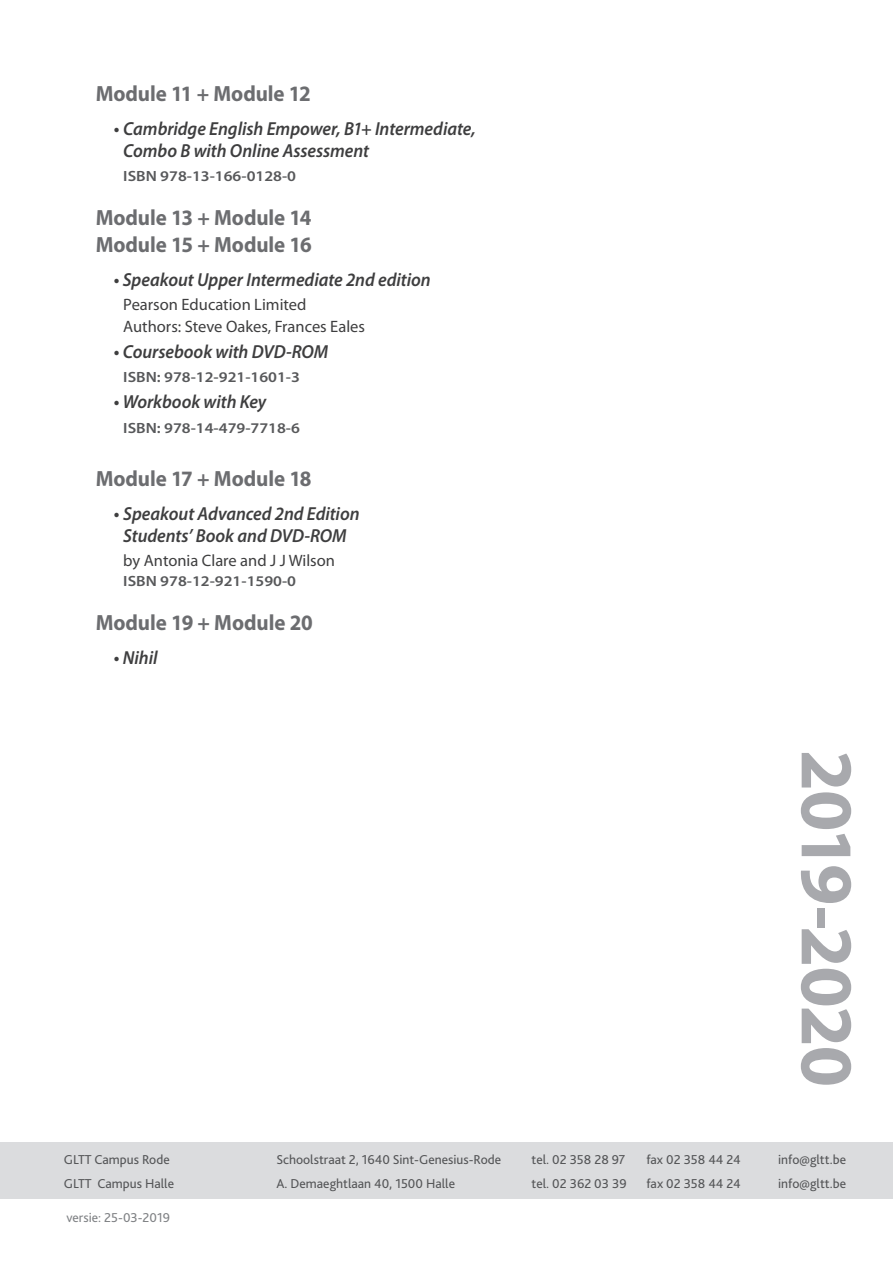
<style>
.page{position:relative;width:893px;height:1263px;background:#fff}
.page>*{position:absolute;margin:0;border:0;box-sizing:border-box;transform-origin:0 0}
.t1{font:700 75px "Myriad Pro";letter-spacing:-.025em;color:#a8a9ad}
.t2{font:700 22.05px/27px "Myriad Pro";letter-spacing:-.005em;color:#6c6d70;scale:.95 1}
.t3{font:italic 600 18.9px/21.6px "Myriad Pro";letter-spacing:-.005em;color:#3e3e3f;scale:.95 1}
.t4{font:16.5px/21.6px "Myriad Pro";color:#3e3e3f}
.t5{font:600 14.85px "Myriad Pro";color:#57585a;scale:1.11 1}
.t6{font:13.5px "Bliss 2";color:#545557}
.t7{font:13.5px "Bliss 2";color:#808285}
</style>
<div class="page">
<div style="left:0;top:1142px;width:893px;height:57px;background:#dbdcde"></div>
<p class="t2" style="left:96px;top:79px;width:228px">Module 11 + Module 12</p>
<p class="t3" style="left:123px;top:118px;width:373px;text-indent:-9px">• Cambridge English Empower, B1+ Intermediate,<br>Combo B with Online Assessment</p>
<p class="t5" style="left:123px;top:166px;width:157px">ISBN 978-13-166-0128-0</p>
<p class="t2" style="left:96px;top:203px;width:229px">Module 13 + Module 14<br>Module 15 + Module 16</p>
<p class="t3" style="left:114px;top:269px;width:335px">• Speakout Upper Intermediate 2nd edition</p>
<p class="t4" style="left:123px;top:294px;width:243px">Pearson Education Limited<br>Authors: Steve Oakes, Frances Eales</p>
<p class="t3" style="left:114px;top:340px;width:227px">• Coursebook with DVD-ROM</p>
<p class="t5" style="left:123px;top:367px;width:161px">ISBN: 978-12-921-1601-3</p>
<p class="t3" style="left:114px;top:390px;width:162px">• Workbook with Key</p>
<p class="t5" style="left:123px;top:419px;width:161px">ISBN: 978-14-479-7718-6</p>
<p class="t2" style="left:96px;top:464px;width:229px">Module 17 + Module 18</p>
<p class="t3" style="left:114px;top:503px;width:260px;text-align:center">• Speakout Advanced 2nd Edition<br>Students’ Book and DVD-ROM</p>
<p class="t4" style="left:123px;top:549px;width:213px">by Antonia Clare and J J Wilson</p>
<p class="t5" style="left:123px;top:571px;width:157px">ISBN 978-12-921-1590-0</p>
<p class="t2" style="left:96px;top:608px;width:230px">Module 19 + Module 20</p>
<p class="t3" style="left:114px;top:646px;width:48px">• Nihil</p>
<h1 class="t1" style="left:876px;top:750px;width:339px;rotate:90deg">2019-2020</h1>
<p class="t6" style="left:64px;top:1151px;width:107px">GLTT Campus Rode</p>
<p class="t6" style="left:276px;top:1151px;width:226px">Schoolstraat 2, 1640 Sint-Genesius-Rode</p>
<p class="t6" style="left:532px;top:1151px;width:95px">tel. 02 358 28 97</p>
<p class="t6" style="left:646px;top:1151px;width:96px">fax 02 358 44 24</p>
<p class="t6" style="left:778px;top:1151px;width:69px">info@gltt.be</p>
<p class="t6" style="left:64px;top:1175px;width:112px">GLTT Campus Halle</p>
<p class="t6" style="left:276px;top:1175px;width:180px">A. Demaeghtlaan 40, 1500 Halle</p>
<p class="t6" style="left:532px;top:1175px;width:97px">tel. 02 362 03 39</p>
<p class="t6" style="left:646px;top:1175px;width:96px">fax 02 358 44 24</p>
<p class="t6" style="left:778px;top:1175px;width:69px">info@gltt.be</p>
<p class="t7" style="left:66px;top:1209px;width:105px">versie: 25-03-2019</p>
</div>
